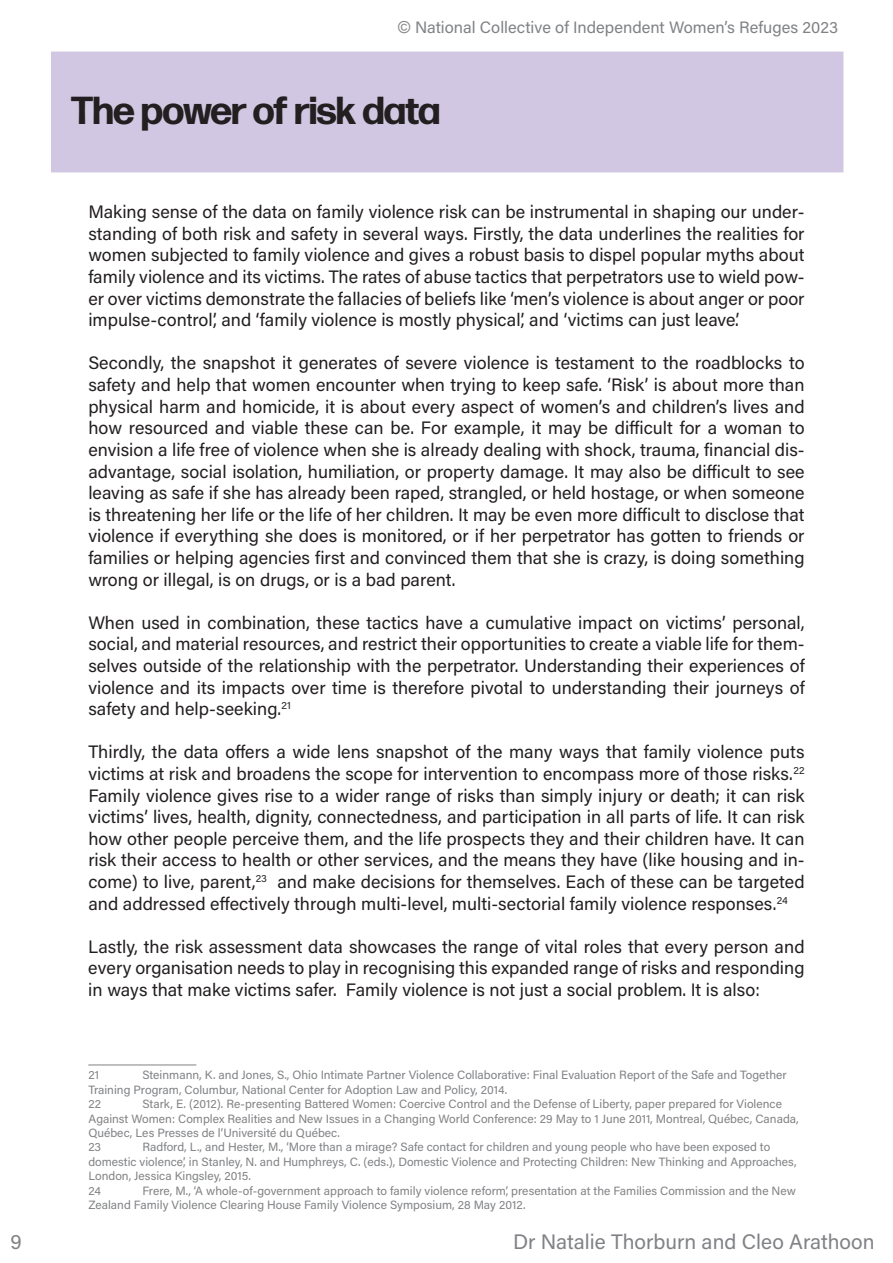
<style>
.page{position:relative;width:893px;height:1263px;background:#fff}
.page>*{position:absolute;margin:0;border:0;box-sizing:border-box;transform-origin:0 0}
.t1{font:700 39px "Forma DJR Banner";color:#231f20}
.t2{font:21px "Acumin Variable Concept";color:#808285}
.t3{font:18px/21.6px "Acumin Variable Concept";color:#231f20;text-align:justify}
.t4{font:16.5px "Acumin Variable Concept";color:#808285}
.t5{font:12px/14.4px "Acumin Variable Concept";color:#808285}
.s1{font-family:"Arial"}
</style>
<div class="page">
<div style="left:51px;top:52px;width:792px;height:120px;background:#d1c7e2"></div>
<hr style="left:88px;top:1064px;width:108px;height:1px;background:#808285">
<p class="t2" style="left:10px;top:1227px;width:13px">9</p>
<p class="t4" style="left:398px;top:16px;width:441px"><span class="s1">©</span> National Collective of Independent Women’s Refuges 2023</p>
<h1 class="t1" style="left:71px;top:86px;width:370px">The power of risk data</h1>
<p class="t3" style="left:88px;top:200px;width:718px">Making sense of the data on family violence risk can be instrumental in shaping our under&shy;standing of both risk and safety in several ways. Firstly, the data underlines the realities for women subjected to family violence and gives a robust basis to dispel popular myths about family violence and its victims. The rates of abuse tactics that perpetrators use to wield pow&shy;er over victims demonstrate the fallacies of beliefs like ‘men’s violence is about anger or poor impulse-control’, and ‘family violence is mostly physical’, and ‘victims can just leave’.</p>
<p class="t3" style="left:88px;top:352px;width:718px">Secondly, the snapshot it generates of severe violence is testament to the roadblocks to safety and help that women encounter when trying to keep safe. ‘Risk’ is about more than physical harm and homicide, it is about every aspect of women’s and children’s lives and how resourced and viable these can be. For example, it may be difficult for a woman to envision a life free of violence when she is already dealing with shock, trauma, financial dis&shy;advantage, social isolation, humiliation, or property damage. It may also be difficult to see leaving as safe if she has already been raped, strangled, or held hostage, or when someone is threatening her life or the life of her children. It may be even more difficult to disclose that violence if everything she does is monitored, or if her perpetrator has gotten to friends or families or helping agencies first and convinced them that she is crazy, is doing something wrong or illegal, is on drugs, or is a bad parent.</p>
<p class="t3" style="left:88px;top:611px;width:718px">When used in combination, these tactics have a cumulative impact on victims’ personal, social, and material resources, and restrict their opportunities to create a viable life for them&shy;selves outside of the relationship with the perpetrator. Understanding their experiences of violence and its impacts over time is therefore pivotal to understanding their journeys of safety and help-seeking.<sup>21</sup></p>
<p class="t3" style="left:88px;top:740px;width:718px">Thirdly, the data offers a wide lens snapshot of the many ways that family violence puts victims at risk and broadens the scope for intervention to encompass more of those risks.<sup>22<br></sup>Family violence gives rise to a wider range of risks than simply injury or death; it can risk victims’ lives, health, dignity, connectedness, and participation in all parts of life. It can risk how other people perceive them, and the life prospects they and their children have. It can risk their access to health or other services, and the means they have (like housing and in&shy;come) to live, parent,<sup>23</sup> and make decisions for themselves. Each of these can be targeted and addressed effectively through multi-level, multi-sectorial family violence responses.<sup>24</sup></p>
<p class="t3" style="left:88px;top:935px;width:718px">Lastly, the risk assessment data showcases the range of vital roles that every person and every organisation needs to play in recognising this expanded range of risks and responding in ways that make victims safer. Family violence is not just a social problem. It is also:</p>
<p class="t5" style="left:88px;top:1067px;width:700px;text-indent:54px">Steinmann, K. and Jones, S., Ohio Intimate Partner Violence Collaborative: Final Evaluation Report of the Safe and Together<br>Training Program, Columbur, National Center for Adoption Law and Policy, 2014.<br>22</p>
<p class="t5" style="left:88px;top:1067px;width:12px">21</p>
<p class="t5" style="left:88px;top:1096px;width:712px;text-indent:54px">Stark, E. (2012). Re-presenting Battered Women: Coercive Control and the Defense of Liberty, paper prepared for Violence Against Women: Complex Realities and New Issues in a Changing World Conference: 29 May to 1 June 2011, Montreal, Québec, Canada, Québec, Les Presses de l’Université du Québec.<br>23</p>
<p class="t5" style="left:88px;top:1139px;width:710px;text-indent:54px">Radford, L., and Hester, M., ‘More than a mirage? Safe contact for children and young people who have been exposed to domestic violence’, in Stanley, N. and Humphreys, C. (eds.), Domestic Violence and Protecting Children: New Thinking and Approaches, London, Jessica Kingsley, 2015.<br>24</p>
<p class="t5" style="left:88px;top:1183px;width:709px;text-indent:54px">Frere, M., ‘A whole-of-government approach to family violence reform’, presentation at the Families Commission and the New<br>Zealand Family Violence Clearing House Family Violence Symposium, 28 May 2012.</p>
<p class="t2" style="left:513px;top:1227px;width:363px">Dr Natalie Thorburn and Cleo Arathoon</p>
</div>
